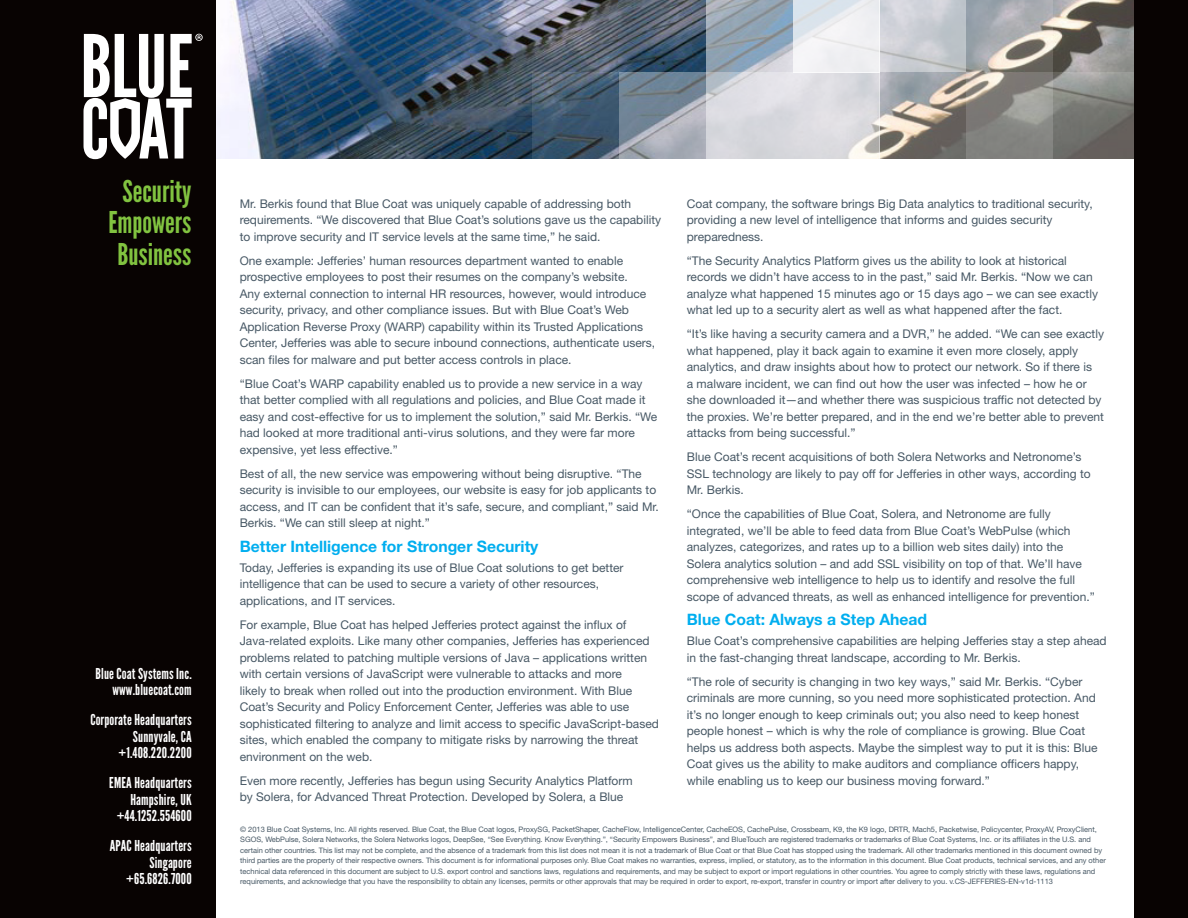
<style>
.page{position:relative;width:1188px;height:918px;background:#fff}
.page>*{position:absolute;margin:0;border:0;box-sizing:border-box;transform-origin:0 0}
.t1{font:30px/31.5px "League Gothic";color:#81c340;text-align:center}
.Subhead{font:700 15.75px "Helvetica Neue LT Std";color:#00aeef}
.t2{font:15px/16.5px "League Gothic";letter-spacing:.01em;color:#fff;text-align:right}
.Body_type{font:12px/16.5px "Helvetica Neue LT Std";color:#475865}
.t3{font:7.5px/10.5px "Helvetica Neue LT Std";letter-spacing:-.005em;color:#475865}
</style>
<div class="page">
<img style="left:216px;top:0;width:404px;height:159px">
<svg style="left:793px;top:0;width:86px;height:72px;fill:#eeeff1"></svg>
<svg style="left:879px;top:0;width:87px;height:72px;fill:#cbcdd3"></svg>
<svg style="left:533px;top:72px;width:86px;height:87px"></svg>
<svg style="left:966px;top:72px;width:87px;height:87px"></svg>
<svg style="left:879px;top:72px;width:87px;height:87px"></svg>
<svg style="left:793px;top:73px;width:86px;height:86px;fill:#dddce1"></svg>
<svg style="left:619px;top:72px;width:87px;height:87px"></svg>
<svg style="left:966px;top:0;width:87px;height:72px"></svg>
<svg style="left:620px;top:0;width:86px;height:72px"></svg>
<svg style="left:1053px;top:72px;width:81px;height:87px"></svg>
<svg style="left:706px;top:72px;width:87px;height:87px;fill:#d8d9de"></svg>
<svg style="left:1053px;top:0;width:81px;height:72px"></svg>
<svg style="left:706px;top:0;width:87px;height:72px"></svg>
<div style="left:0;top:0;width:216px;height:918px;background:#080302"></div>
<div style="left:1134px;top:0;width:54px;height:918px;background:#080302"></div>
<svg style="left:84px;top:34px;width:119px;height:125px"></svg>
<h1 class="t1" style="left:108px;top:175px;width:84px">Security<br>Empowers<br>Business</h1>
<p class="t2" style="left:96px;top:665px;width:98px">Blue Coat Systems Inc. www.bluecoat.com</p>
<p class="t2" style="left:90px;top:712px;width:103px">Corporate Headquarters<br>Sunnyvale, CA +1.408.220.2200</p>
<p class="t2" style="left:109px;top:775px;width:84px">EMEA Headquarters<br>Hampshire, UK +44.1252.554600</p>
<p class="t2" style="left:110px;top:838px;width:84px">APAC Headquarters<br>Singapore +65.6826.7000</p>
<p class="Body_type" style="left:240px;top:195px;width:423px">Mr. Berkis found that Blue Coat was uniquely capable of addressing both requirements. “We discovered that Blue Coat’s solutions gave us the capability to improve security and IT service levels at the same time,” he said.</p>
<p class="Body_type" style="left:240px;top:252px;width:417px">One example: Jefferies’ human resources department wanted to enable prospective employees to post their resumes on the company’s website.<br>Any external connection to internal HR resources, however, would introduce security, privacy, and other compliance issues. But with Blue Coat’s Web Application Reverse Proxy (WARP) capability within its Trusted Applications Center, Jefferies was able to secure inbound connections, authenticate users, scan files for malware and put better access controls in place.</p>
<p class="Body_type" style="left:240px;top:375px;width:419px">“Blue Coat’s WARP capability enabled us to provide a new service in a way that better complied with all regulations and policies, and Blue Coat made it easy and cost-effective for us to implement the solution,” said Mr. Berkis. “We had looked at more traditional anti-virus solutions, and they were far more expensive, yet less effective.”</p>
<p class="Body_type" style="left:240px;top:465px;width:421px">Best of all, the new service was empowering without being disruptive. “The security is invisible to our employees, our website is easy for job applicants to access, and IT can be confident that it’s safe, secure, and compliant,” said Mr.<br>Berkis. “We can still sleep at night.”</p>
<p class="Subhead" style="left:240px;top:537px;width:300px">Better Intelligence for Stronger Security</p>
<p class="Body_type" style="left:240px;top:559px;width:385px">Today, Jefferies is expanding its use of Blue Coat solutions to get better intelligence that can be used to secure a variety of other resources, applications, and IT services.</p>
<p class="Body_type" style="left:240px;top:616px;width:421px">For example, Blue Coat has helped Jefferies protect against the influx of Java-related exploits. Like many other companies, Jefferies has experienced problems related to patching multiple versions of Java – applications written with certain versions of JavaScript were vulnerable to attacks and more<br>likely to break when rolled out into the production environment. With Blue Coat’s Security and Policy Enforcement Center, Jefferies was able to use sophisticated filtering to analyze and limit access to specific JavaScript-based sites, which enabled the company to mitigate risks by narrowing the threat environment on the web.</p>
<p class="Body_type" style="left:240px;top:772px;width:394px">Even more recently, Jefferies has begun using Security Analytics Platform by Solera, for Advanced Threat Protection. Developed by Solera, a Blue</p>
<p class="Body_type" style="left:687px;top:195px;width:407px">Coat company, the software brings Big Data analytics to traditional security, providing a new level of intelligence that informs and guides security preparedness.</p>
<p class="Body_type" style="left:687px;top:252px;width:413px">“The Security Analytics Platform gives us the ability to look at historical records we didn’t have access to in the past,” said Mr. Berkis. “Now we can analyze what happened 15 minutes ago or 15 days ago – we can see exactly what led up to a security alert as well as what happened after the fact.</p>
<p class="Body_type" style="left:687px;top:326px;width:419px">“It’s like having a security camera and a DVR,” he added. “We can see exactly what happened, play it back again to examine it even more closely, apply analytics, and draw insights about how to protect our network. So if there is<br>a malware incident, we can find out how the user was infected – how he or she downloaded it—and whether there was suspicious traffic not detected by the proxies. We’re better prepared, and in the end we’re better able to prevent attacks from being successful.”</p>
<p class="Body_type" style="left:687px;top:449px;width:405px">Blue Coat’s recent acquisitions of both Solera Networks and Netronome’s<br>SSL technology are likely to pay off for Jefferies in other ways, according to<br>Mr. Berkis.</p>
<p class="Body_type" style="left:687px;top:506px;width:410px">“Once the capabilities of Blue Coat, Solera, and Netronome are fully integrated, we’ll be able to feed data from Blue Coat’s WebPulse (which analyzes, categorizes, and rates up to a billion web sites daily) into the Solera analytics solution – and add SSL visibility on top of that. We’ll have comprehensive web intelligence to help us to identify and resolve the full scope of advanced threats, as well as enhanced intelligence for prevention.”</p>
<p class="Subhead" style="left:687px;top:610px;width:242px">Blue Coat: Always a Step Ahead</p>
<p class="Body_type" style="left:687px;top:633px;width:421px">Blue Coat’s comprehensive capabilities are helping Jefferies stay a step ahead in the fast-changing threat landscape, according to Mr. Berkis.</p>
<p class="Body_type" style="left:687px;top:673px;width:412px">“The role of security is changing in two key ways,” said Mr. Berkis. “Cyber criminals are more cunning, so you need more sophisticated protection. And it’s no longer enough to keep criminals out; you also need to keep honest people honest – which is why the role of compliance is growing. Blue Coat helps us address both aspects. Maybe the simplest way to put it is this: Blue Coat gives us the ability to make auditors and compliance officers happy, while enabling us to keep our business moving forward.”</p>
<p class="t3" style="left:240px;top:824px;width:867px">© 2013 Blue Coat Systems, Inc. All rights reserved. Blue Coat, the Blue Coat logos, ProxySG, PacketShaper, CacheFlow, IntelligenceCenter, CacheEOS, CachePulse, Crossbeam, K9, the K9 logo, DRTR, Mach5, Packetwise, Policycenter, ProxyAV, ProxyClient, SGOS, WebPulse, Solera Networks, the Solera Networks logos, DeepSee, “See Everything. Know Everything.”, “Security Empowers Business”, and BlueTouch are registered trademarks or trademarks of Blue Coat Systems, Inc. or its affiliates in the U.S. and certain other countries. This list may not be complete, and the absence of a trademark from this list does not mean it is not a trademark of Blue Coat or that Blue Coat has stopped using the trademark. All other trademarks mentioned in this document owned by third parties are the property of their respective owners. This document is for informational purposes only. Blue Coat makes no warranties, express, implied, or statutory, as to the information in this document. Blue Coat products, technical services, and any other technical data referenced in this document are subject to U.S. export control and sanctions laws, regulations and requirements, and may be subject to export or import regulations in other countries. You agree to comply strictly with these laws, regulations and requirements, and acknowledge that you have the responsibility to obtain any licenses, permits or other approvals that may be required in order to export, re-export, transfer in country or import after delivery to you. v.CS-JEFFERIES-EN-v1d-1113</p>
</div>
